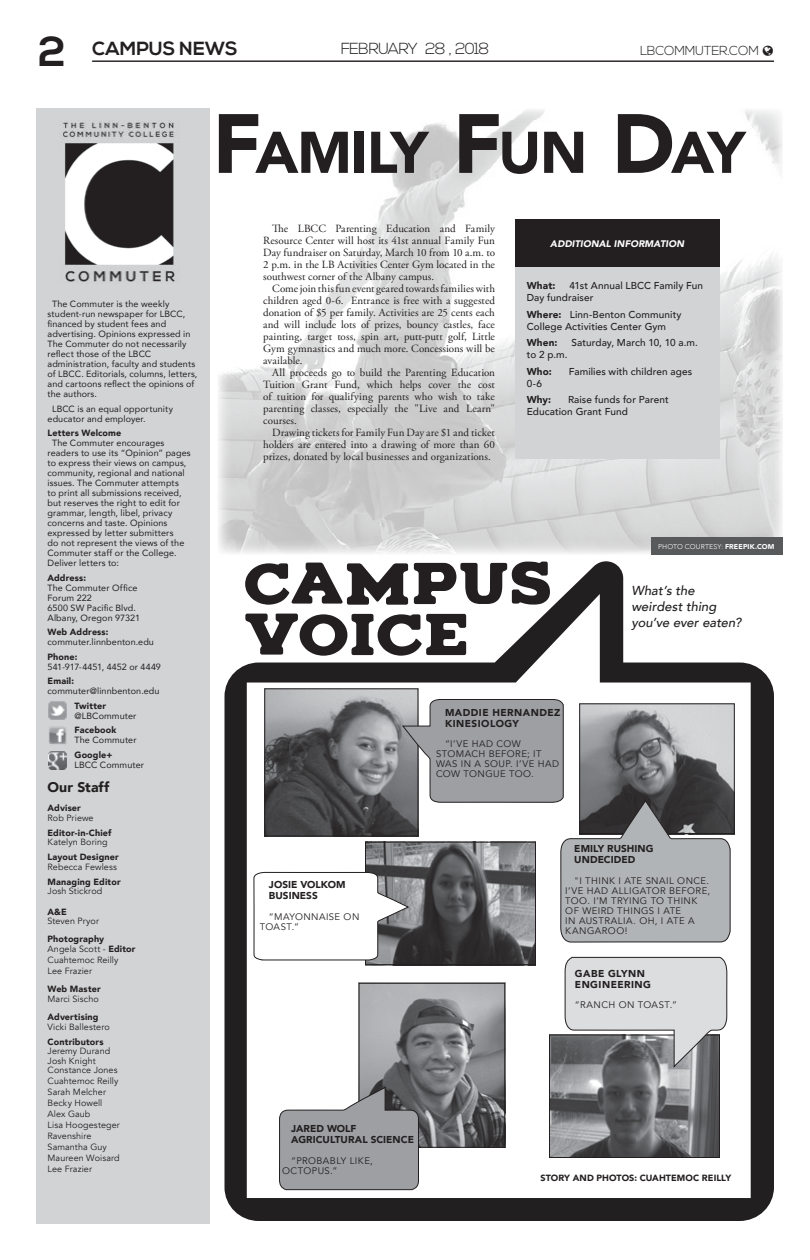
<style>
.page{position:relative;width:810px;height:1260px;background:#fff}
.page>*{position:absolute;margin:0;border:0;box-sizing:border-box;transform-origin:0 0}
.t1{font:900 100px "Pepperoni Slab";letter-spacing:.03em;color:#231f20}
.t2{font:900 58.1px "Avenir";letter-spacing:-.025em;color:#231f20}
.t3{font:700 19px "Nexa";letter-spacing:.005em;color:#231f20}
.t4{font:300 16px "Nexa";letter-spacing:-.055em;color:#231f20}
.t5{font:900 14px "Avenir";letter-spacing:.01em;color:#231f20}
.t6{font:italic 500 13px/15.6px "Avenir";letter-spacing:.005em;color:#231f20}
.t7{font:300 13px "Nexa";letter-spacing:-.02em;color:#231f20}
.t8{font:11px/12px "Adobe Garamond Pro";letter-spacing:.005em;color:#231f20;text-align:justify}
.t9{font:500 10px/12px "Avenir";letter-spacing:.01em;color:#231f20}
.t10{font:900 10px/11px "Avenir";letter-spacing:.01em;color:#231f20}
.t11{font:900 10px/11px "Avenir";letter-spacing:.045em;color:#231f20}
.t12{font:900 10px/11px "Avenir";letter-spacing:.05em;color:#231f20}
.t13{font:9.5px/10px "Avenir";letter-spacing:.045em;color:#231f20}
.t14{font:italic 900 9.5px "Avenir";letter-spacing:.01em;color:#fff}
.t15{font:9px/10px "Avenir";letter-spacing:.01em;color:#231f20}
.t16{font:9px/11px "Avenir";letter-spacing:.01em;color:#231f20}
.t17{font:900 9px/9.5px "Avenir";letter-spacing:.015em;color:#231f20}
.t18{font:300 7px "Avenir";letter-spacing:.02em;color:#fff}
.s1{font-size:42px}
.s2{font-weight:400}
.s3{font-size:83px}
.s4{font-weight:900}
</style>
<div class="page">
<img style="left:218px;top:110px;width:565px;height:444px">
<hr style="left:92px;top:61px;width:682px;height:1px;background:#231f20">
<svg style="left:400px;top:348px;width:164px;height:206px;background:#d4d4d5"></svg>
<svg style="left:224px;top:561px;width:550px;height:660px"></svg>
<svg style="left:560px;top:1069px;width:171px;height:152px"></svg>
<div style="left:36px;top:108px;width:174px;height:1116px;background:#d1d3d4"></div>
<img style="left:49px;top:751px;width:18px;height:18px">
<img style="left:49px;top:701px;width:18px;height:18px">
<img style="left:49px;top:727px;width:18px;height:18px">
<img style="left:62px;top:120px;width:113px;height:162px">
<svg style="left:254px;top:699px;width:479px;height:370px"></svg>
<svg style="left:253px;top:473px;width:157px;height:488px"></svg>
<div style="left:515px;top:267px;width:205px;height:192px;background:#d1d3d4"></div>
<div style="left:515px;top:220px;width:205px;height:47px;background:#231f20"></div>
<div style="left:652px;top:537px;width:131px;height:17px;background:#58595b"></div>
<h3 class="t3" style="left:38px;top:38px;width:201px"><span class="s1">2</span> CAMPUS NEWS</h3>
<h3 class="t4" style="left:341px;top:40px;width:150px">FEBRUARY 28 , 2018</h3>
<h3 class="t7" style="left:640px;top:43px;width:120px">LBCOMMUTER.COM</h3>
<p class="t15" style="left:48px;top:299px;width:151px;text-indent:4px">The Commuter is the weekly student-run newspaper for LBCC, financed by student fees and advertising. Opinions expressed in<br>The Commuter do not necessarily reflect those of the LBCC administration, faculty and students of LBCC. Editorials, columns, letters, and cartoons reflect the opinions of the authors.</p>
<p class="t15" style="left:48px;top:403px;width:127px;text-indent:4px">LBCC is an equal opportunity educator and employer.</p>
<p class="t17" style="left:48px;top:428px;width:75px">Letters Welcome</p>
<p class="t15" style="left:48px;top:438px;width:145px;text-indent:4px">The Commuter encourages readers to use its “Opinion” pages to express their views on campus, community, regional and national issues. The Commuter attempts<br>to print all submissions received, but reserves the right to edit for grammar, length, libel, privacy concerns and taste. Opinions expressed by letter submitters<br>do not represent the views of the<br>Commuter staff or the College.<br>Deliver letters to:</p>
<p class="t17" style="left:48px;top:573px;width:40px">Address:</p>
<p class="t15" style="left:48px;top:582px;width:94px">The Commuter Office<br>Forum 222<br>6500 SW Pacific Blvd.<br>Albany, Oregon 97321</p>
<p class="t17" style="left:48px;top:627px;width:62px">Web Address:</p>
<p class="t15" style="left:48px;top:637px;width:108px">commuter.linnbenton.edu</p>
<p class="t17" style="left:48px;top:652px;width:31px">Phone:</p>
<p class="t15" style="left:48px;top:661px;width:115px">541-917-4451, 4452 or 4449</p>
<p class="t17" style="left:48px;top:676px;width:28px">Email:</p>
<p class="t15" style="left:48px;top:686px;width:113px">commuter@linnbenton.edu</p>
<p class="t17" style="left:75px;top:701px;width:33px">Twitter</p>
<p class="t15" style="left:75px;top:710px;width:63px">@LBCommuter</p>
<p class="t17" style="left:75px;top:725px;width:43px">Facebook</p>
<p class="t15" style="left:75px;top:735px;width:64px">The Commuter</p>
<p class="t17" style="left:75px;top:750px;width:39px">Google+</p>
<p class="t15" style="left:75px;top:759px;width:71px">LBCC Commuter</p>
<h3 class="t5" style="left:48px;top:775px;width:63px">Our Staff</h3>
<p class="t17" style="left:48px;top:803px;width:35px">Adviser</p>
<p class="t16" style="left:48px;top:812px;width:48px">Rob Priewe</p>
<p class="t17" style="left:48px;top:828px;width:66px">Editor-in-Chief</p>
<p class="t16" style="left:48px;top:837px;width:62px">Katelyn Boring</p>
<p class="t17" style="left:48px;top:852px;width:73px">Layout Designer</p>
<p class="t16" style="left:48px;top:861px;width:71px">Rebecca Fewless</p>
<p class="t17" style="left:48px;top:877px;width:75px">Managing Editor</p>
<p class="t16" style="left:48px;top:886px;width:56px">Josh Stickrod</p>
<p class="t17" style="left:48px;top:907px;width:21px">A&amp;E</p>
<p class="t16" style="left:48px;top:916px;width:53px">Steven Pryor</p>
<p class="t17" style="left:48px;top:934px;width:89px">Photography<br><span class="s2">Angela Scott -</span> Editor</p>
<p class="t16" style="left:48px;top:954px;width:72px">Cuahtemoc Reilly<br>Lee Frazier</p>
<p class="t17" style="left:48px;top:984px;width:55px">Web Master</p>
<p class="t16" style="left:48px;top:993px;width:53px">Marci Sischo</p>
<p class="t17" style="left:48px;top:1012px;width:53px">Advertising</p>
<p class="t16" style="left:48px;top:1021px;width:64px">Vicki Ballestero</p>
<p class="t17" style="left:48px;top:1037px;width:58px">Contributors</p>
<p class="t16" style="left:48px;top:1047px;width:72px;line-height:9.5px">Jeremy Durand<br>Josh Knight<br>Constance Jones</p>
<p class="t16" style="left:48px;top:1076px;width:74px">Cuahtemoc Reilly<br>Sarah Melcher<br>Becky Howell<br>Alex Gaub<br>Lisa Hoogesteger<br>Ravenshire<br>Samantha Guy<br>Maureen Woisard<br>Lee Frazier</p>
<h2 class="t2" style="left:212px;top:103px;width:535px"><span class="s3">F</span>AMILY <span class="s3">F</span>UN <span class="s3">D</span>AY</h2>
<p class="t8" style="left:263px;top:222px;width:233px;text-indent:9px">The LBCC Parenting Education and Family Resource Center will host its 41st annual Family Fun Day fundraiser on Saturday, March 10 from 10 a.m. to 2 p.m. in the LB Activities Center Gym located in the southwest corner of the Albany campus.</p>
<p class="t8" style="left:263px;top:282px;width:233px;text-indent:9px">Come join this fun event geared towards families with children aged 0-6. Entrance is free with a suggested donation of $5 per family. Activities are 25 cents each and will include lots of prizes, bouncy castles, face painting, target toss, spin art, putt-putt golf, Little Gym gymnastics and much more. Concessions will be available.</p>
<p class="t8" style="left:263px;top:366px;width:233px;text-indent:9px">All proceeds go to build the Parenting Education Tuition Grant Fund, which helps cover the cost of tuition for qualifying parents who wish to take parenting classes, especially the "Live and Learn" courses.</p>
<p class="t8" style="left:263px;top:426px;width:233px;text-indent:9px">Drawing tickets for Family Fun Day are $1 and ticket holders are entered into a drawing of more than 60 prizes, donated by local businesses and organizations.</p>
<p class="t14" style="left:550px;top:236px;width:135px">ADDITIONAL INFORMATION</p>
<p class="t10" style="left:527px;top:280px;width:30px">What:</p>
<p class="t9" style="left:527px;top:279px;width:178px;text-indent:43px">41st Annual LBCC Family Fun<br>Day fundraiser</p>
<p class="t9" style="left:527px;top:307px;width:156px"><span class="s4">Where:</span> Linn-Benton Community<br>College Activities Center Gym</p>
<p class="t10" style="left:527px;top:337px;width:32px">When:</p>
<p class="t9" style="left:571px;top:336px;width:128px">Saturday, March 10, 10 a.m.</p>
<p class="t9" style="left:527px;top:348px;width:42px">to 2 p.m.</p>
<p class="t10" style="left:527px;top:365px;width:27px">Who:</p>
<p class="t9" style="left:569px;top:364px;width:125px">Families with children ages</p>
<p class="t9" style="left:527px;top:376px;width:17px">0-6</p>
<p class="t10" style="left:527px;top:394px;width:26px">Why:</p>
<p class="t9" style="left:527px;top:393px;width:144px;text-indent:41px">Raise funds for Parent<br>Education Grant Fund</p>
<p class="t18" style="left:658px;top:542px;width:118px">PHOTO COURTESY: <span class="s4">FREEPIK.COM</span></p>
<h1 class="t1" style="left:245px;top:510px;width:307px">CAMPUS</h1>
<h1 class="t1" style="left:245px;top:561px;width:224px">VOICE</h1>
<p class="t11" style="left:445px;top:707px;width:117px">MADDIE HERNANDEZ<br>KINESIOLOGY</p>
<p class="t13" style="left:436px;top:739px;width:125px;text-indent:9px">“I’VE HAD COW<br>STOMACH BEFORE; IT<br>WAS IN A SOUP. I’VE HAD<br>COW TONGUE TOO.</p>
<h3 class="t6" style="left:631px;top:583px;width:111px">What’s the weirdest thing you’ve ever eaten?</h3>
<p class="t10" style="left:269px;top:879px;width:78px">JOSIE VOLKOM<br>BUSINESS</p>
<p class="t13" style="left:260px;top:912px;width:101px;text-indent:9px">“MAYONNAISE ON<br>TOAST.”</p>
<p class="t10" style="left:291px;top:1123px;width:124px">JARED WOLF<br>AGRICULTURAL SCIENCE</p>
<p class="t13" style="left:282px;top:1156px;width:92px;text-indent:9px">“PROBABLY LIKE,<br>OCTOPUS.”</p>
<p class="t10" style="left:574px;top:843px;width:81px">EMILY RUSHING<br>UNDECIDED</p>
<p class="t13" style="left:565px;top:876px;width:146px;text-indent:9px">"I THINK I ATE SNAIL ONCE.<br>I’VE HAD ALLIGATOR BEFORE,<br>TOO. I’M TRYING TO THINK<br>OF WEIRD THINGS I ATE<br>IN AUSTRALIA. OH, I ATE A<br>KANGAROO!</p>
<p class="t12" style="left:575px;top:968px;width:78px">GABE GLYNN<br>ENGINEERING</p>
<p class="t13" style="left:575px;top:1000px;width:104px">“RANCH ON TOAST.”</p>
<p class="t17" style="left:540px;top:1173px;width:192px">STORY AND PHOTOS: CUAHTEMOC REILLY</p>
</div>
